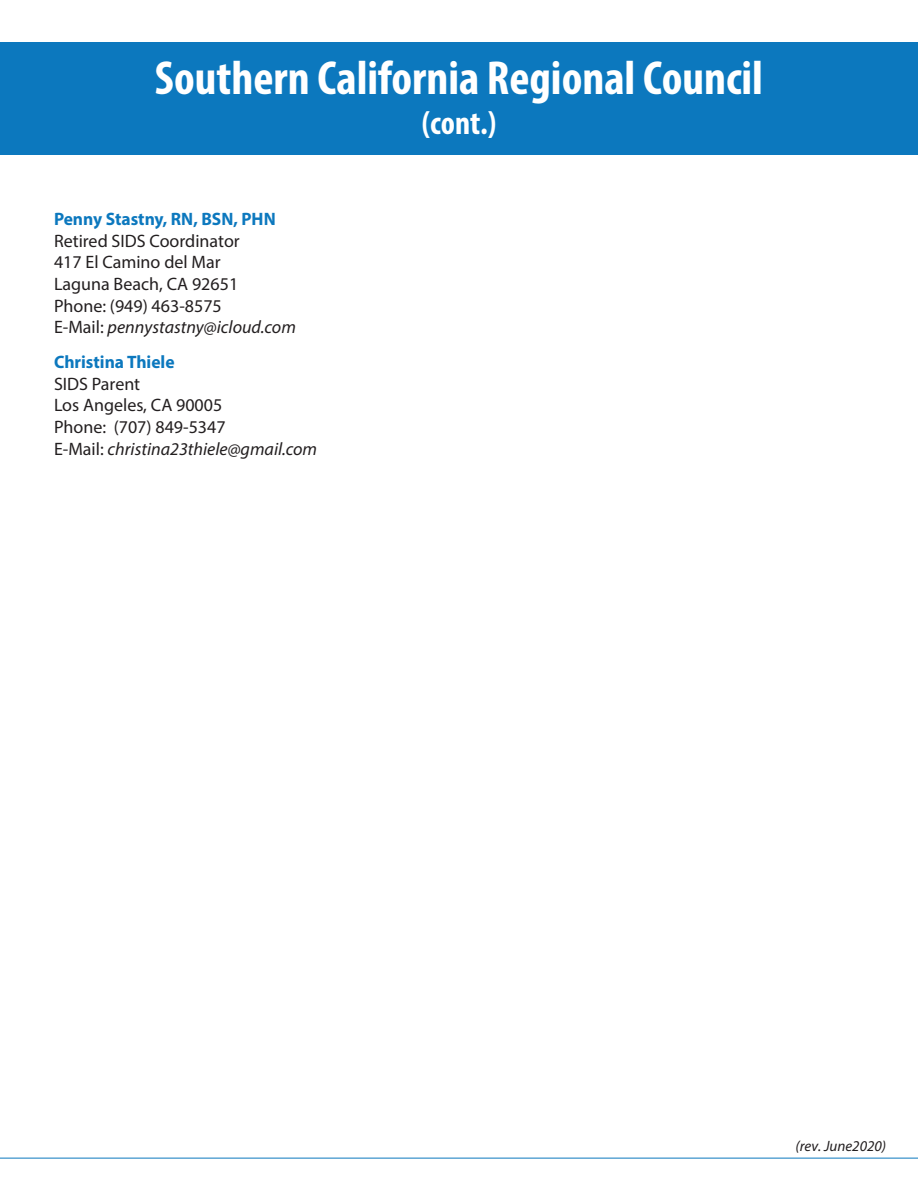
<style>
.page{position:relative;width:918px;height:1188px;background:#fff}
.page>*{position:absolute;margin:0;border:0;box-sizing:border-box;transform-origin:0 0}
.t1{font:700 condensed 48px "Myriad Pro";color:#fff}
.t2{font:700 condensed 33px "Myriad Pro";color:#fff}
.LISTING_TEXT{font:18px "Myriad Pro";color:#231f20}
.t3{font:700 18px "Myriad Pro";color:#0c78be}
.LISTING_TEXT-2{font:italic 18px "Myriad Pro";color:#231f20}
.LAST_LINE{font:italic 18px "Myriad Pro";color:#231f20}
.t4{font:italic 15px "Myriad Pro";color:#231f20}
.s1{font-style:normal}
</style>
<div class="page">
<div style="left:0;top:42px;width:918px;height:112px;background:#0c78be"></div>
<hr style="left:0;top:1158px;width:918px;height:1px;background:#0c78be">
<h1 class="t1" style="left:155px;top:48px;width:610px">Southern California Regional Council</h1>
<h1 class="t2" style="left:422px;top:103px;width:76px">(cont.)</h1>
<h3 class="t3" style="left:54px;top:207px;width:223px">Penny Stastny, RN, BSN, PHN</h3>
<p class="LISTING_TEXT" style="left:54px;top:230px;width:187px">Retired SIDS Coordinator</p>
<p class="LISTING_TEXT" style="left:54px;top:251px;width:168px">417 El Camino del Mar</p>
<p class="LISTING_TEXT" style="left:54px;top:273px;width:186px">Laguna Beach, CA 92651</p>
<p class="LISTING_TEXT" style="left:54px;top:294px;width:169px">Phone: (949) 463-8575</p>
<p class="LAST_LINE" style="left:54px;top:316px;width:243px"><span class="s1">E-Mail:</span> pennystastny@icloud.com</p>
<h3 class="t3" style="left:54px;top:350px;width:122px">Christina Thiele</h3>
<p class="LISTING_TEXT" style="left:54px;top:373px;width:88px">SIDS Parent</p>
<p class="LISTING_TEXT" style="left:54px;top:394px;width:170px">Los Angeles, CA 90005</p>
<p class="LISTING_TEXT" style="left:54px;top:416px;width:173px">Phone: (707) 849-5347</p>
<p class="LISTING_TEXT-2" style="left:54px;top:438px;width:265px"><span class="s1">E-Mail:</span> christina23thiele@gmail.com</p>
<p class="t4" style="left:796px;top:1136px;width:92px">(rev. June2020)</p>
</div>
